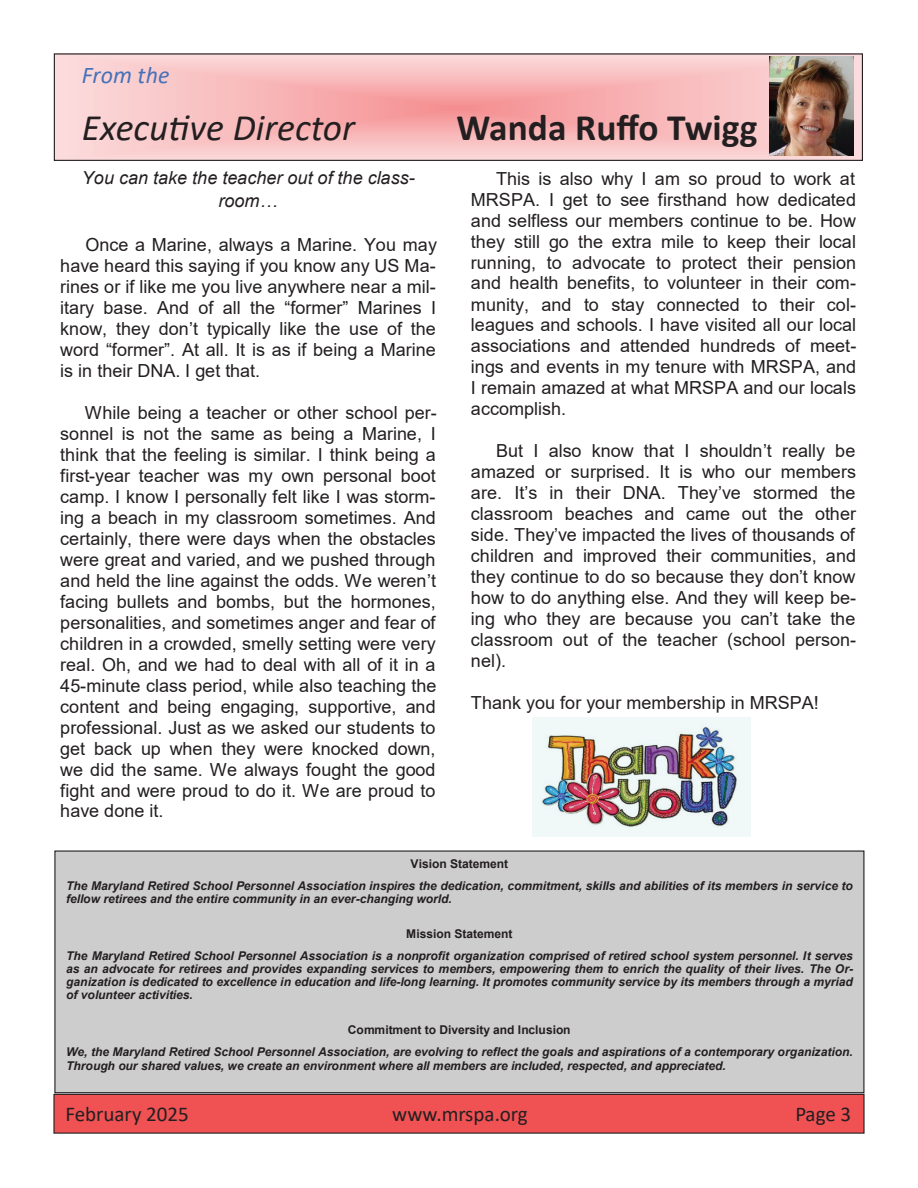
<style>
.page{position:relative;width:918px;height:1188px;background:#fff}
.page>*{position:absolute;margin:0;border:0;box-sizing:border-box;transform-origin:0 0}
.t1{font:italic 37.5px "Calibri";color:#231f20}
.t2{font:700 37.5px "Calibri";color:#231f20}
.t3{font:italic 24px "Calibri";letter-spacing:.005em;color:#4671b8}
.t4{font:21px "Calibri";color:#231f20}
.t5{font:18px/21px "Arial";color:#231f20;text-align:justify}
.t6{font:italic 18px/23.2px "Arial";letter-spacing:.005em;color:#231f20;text-align:center}
.t7{font:700 12.15px "Arial";color:#231f20}
.t8{font:italic 700 12px/13px "Arial";color:#231f20}
.t9{font:700 12px "Arial";color:#231f20}
</style>
<div class="page">
<div style="left:54px;top:1094px;width:810px;height:39px;background:#f05153"></div>
<div style="left:53px;top:1094px;width:812px;height:40px;border:1px solid #231f20"></div>
<div style="left:55px;top:851px;width:809px;height:242px;background:#cecdcd"></div>
<div style="left:54px;top:850px;width:810px;height:243px;border:1px solid #231f20"></div>
<svg style="left:56px;top:55px;width:805px;height:104px"></svg>
<div style="left:54px;top:53px;width:809px;height:108px;border:1px solid #231f20"></div>
<img style="left:770px;top:56px;width:84px;height:100px">
<img style="left:533px;top:717px;width:218px;height:119px">
<h2 class="t3" style="left:82px;top:58px;width:89px">From the</h2>
<h1 class="t1" style="left:82px;top:102px;width:275px">Executive Director</h1>
<h1 class="t2" style="left:457px;top:101px;width:303px">Wanda Ruffo Twigg</h1>
<p class="t6" style="left:82px;top:166px;width:334px">You can take the teacher out of the class&shy;room…</p>
<p class="t5" style="left:60px;top:235px;width:378px;text-indent:25px">Once a Marine, always a Marine. You may have heard this saying if you know any US Ma&shy;rines or if like me you live anywhere near a mil&shy;itary base. And of all the “former” Marines I know, they don’t typically like the use of the word “former”. At all. It is as if being a Marine is in their DNA. I get that.</p>
<p class="t5" style="left:60px;top:402px;width:378px;text-indent:25px">While being a teacher or other school per&shy;sonnel is not the same as being a Marine, I think that the feeling is similar. I think being a first-year teacher was my own personal boot camp. I know I personally felt like I was storm&shy;ing a beach in my classroom sometimes. And certainly, there were days when the obstacles were great and varied, and we pushed through and held the line against the odds. We weren’t facing bullets and bombs, but the hormones, personalities, and sometimes anger and fear of children in a crowded, smelly setting were very real. Oh, and we had to deal with all of it in a 45-minute class period, while also teaching the content and being engaging, supportive, and professional. Just as we asked our students to get back up when they were knocked down, we did the same. We always fought the good fight and were proud to do it. We are proud to have done it.</p>
<p class="t5" style="left:471px;top:168px;width:387px;text-indent:25px">This is also why I am so proud to work at MRSPA. I get to see firsthand how dedicated and selfless our members continue to be. How they still go the extra mile to keep their local running, to advocate to protect their pension and health benefits, to volunteer in their com&shy;munity, and to stay connected to their col&shy;leagues and schools. I have visited all our local associations and attended hundreds of meet&shy;ings and events in my tenure with MRSPA, and I remain amazed at what MRSPA and our locals accomplish.</p>
<p class="t5" style="left:471px;top:440px;width:387px;text-indent:25px">But I also know that I shouldn’t really be amazed or surprised. It is who our members are. It’s in their DNA. They’ve stormed the classroom beaches and came out the other side. They’ve impacted the lives of thousands of children and improved their communities, and they continue to do so because they don’t know how to do anything else. And they will keep be&shy;ing who they are because you can’t take the classroom out of the teacher (school person&shy;nel).</p>
<p class="t5" style="left:471px;top:692px;width:349px">Thank you for your membership in MRSPA!</p>
<p class="t7" style="left:411px;top:855px;width:99px">Vision Statement</p>
<p class="t8" style="left:66px;top:879px;width:788px">The Maryland Retired School Personnel Association inspires the dedication, commitment, skills and abilities of its members in service to fellow retirees and the entire community in an ever-changing world.</p>
<p class="t9" style="left:406px;top:925px;width:108px">Mission Statement</p>
<p class="t8" style="left:66px;top:950px;width:788px;text-align:justify">The Maryland Retired School Personnel Association is a nonprofit organization comprised of retired school system personnel. It serves as an advocate for retirees and provides expanding services to members, empowering them to enrich the quality of their lives. The Or&shy;ganization is dedicated to excellence in education and life-long learning. It promotes community service by its members through a myriad of volunteer activities.</p>
<p class="t9" style="left:348px;top:1022px;width:224px">Commitment to Diversity and Inclusion</p>
<p class="t8" style="left:66px;top:1046px;width:788px">We, the Maryland Retired School Personnel Association, are evolving to reflect the goals and aspirations of a contemporary organization.<br>Through our shared values, we create an environment where all members are included, respected, and appreciated.</p>
<p class="t4" style="left:65px;top:1099px;width:125px">February 2025</p>
<p class="t4" style="left:392px;top:1099px;width:137px">www.mrspa.org</p>
<p class="t4" style="left:795px;top:1099px;width:57px">Page 3</p>
</div>
